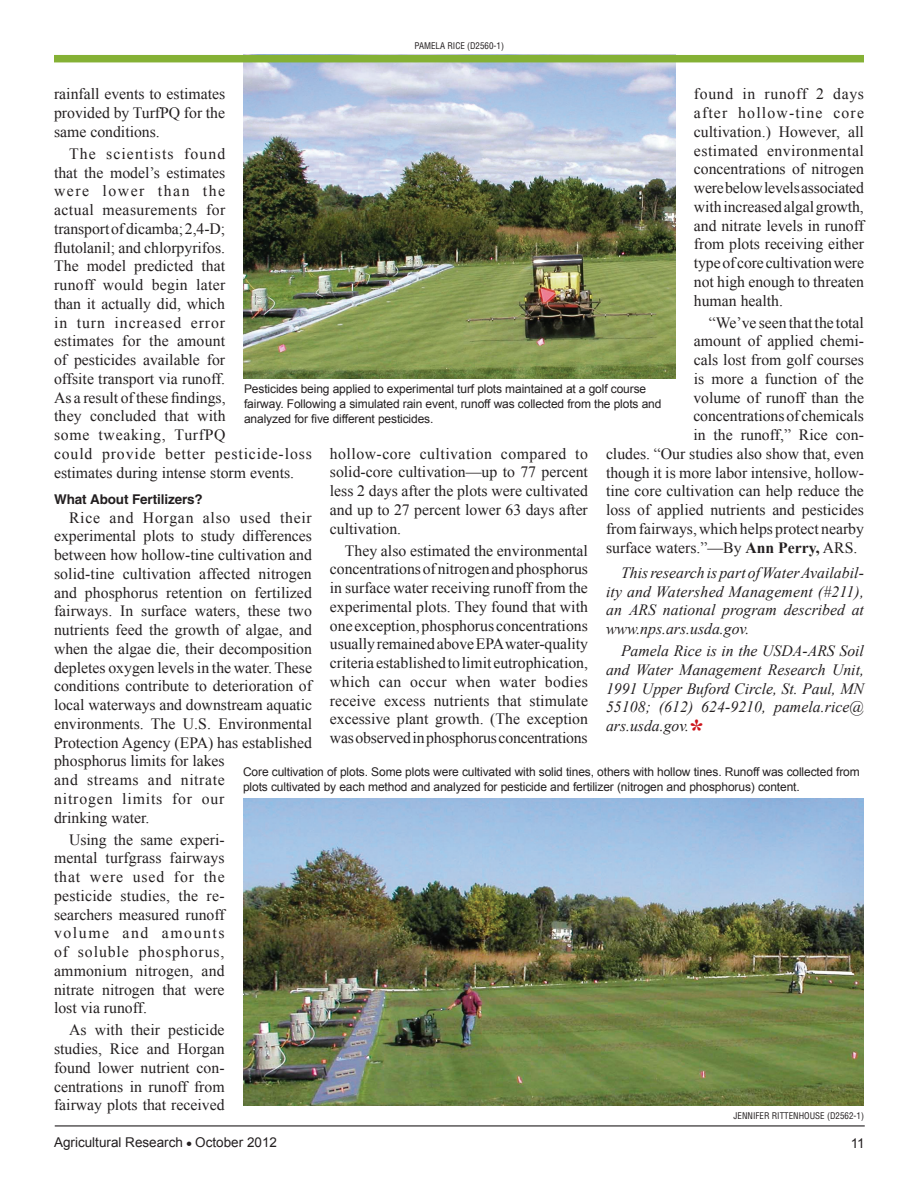
<style>
.page{position:relative;width:918px;height:1188px;background:#fff}
.page>*{position:absolute;margin:0;border:0;box-sizing:border-box;transform-origin:0 0}
.bodyTxt{font:15.75px/18.8px "Times New Roman";color:#231f20;text-align:justify}
.bodyTxtEnd{font:15.75px/18.8px "Times New Roman";color:#231f20}
.bodyTxt-2{font:italic 15.75px/18.8px "Times New Roman";color:#231f20;text-align:justify}
.t1{font:13.5px "Arial";color:#231f20}
.Subhead{font:700 13.5px "Helvetica";letter-spacing:-.01em;color:#231f20}
.t2{font:12px/15px "Arial";letter-spacing:-.01em;color:#231f20}
.Photo_credit{font:condensed 9px "Helvetica";color:#231f20}
.t3{font:6px "Monotype Sorts";color:#231f20}
.s1{font-weight:700}
.s2{font-weight:700;font-style:normal;font-size:30px;color:#cd151d}
</style>
<div class="page">
<hr style="left:55px;top:1125px;width:810px;height:1px;background:#231f20">
<img style="left:243px;top:798px;width:621px;height:308px">
<img style="left:244px;top:62px;width:432px;height:317px">
<div style="left:54px;top:55px;width:810px;height:7px;background:#84b133"></div>
<p class="Photo_credit" style="left:414px;top:40px;width:91px">PAMELA RICE (D2560-1)</p>
<p class="bodyTxt" style="left:54px;top:85px;width:173px">rainfall events to estimates provided by TurfPQ for the same conditions.</p>
<p class="bodyTxtEnd" style="left:54px;top:144px;width:259px;text-indent:15px">The scientists found<br>that the model’s estimates<br>were lower than the<br>actual measurements for<br>transport of dicamba; 2,4-D;<br>flutolanil; and chlorpyrifos.<br>The model predicted that<br>runoff would begin later<br>than it actually did, which<br>in turn increased error<br>estimates for the amount<br>of pesticides available for<br>offsite transport via runoff.<br>As a result of these findings,<br>they concluded that with<br>some tweaking, TurfPQ<br>could provide better pesticide-loss estimates during intense storm events.</p>
<p class="Subhead" style="left:54px;top:491px;width:150px">What About Fertilizers?</p>
<p class="bodyTxt" style="left:54px;top:508px;width:260px;text-align:left;text-indent:15px">Rice and Horgan also used their experimental plots to study differences between how hollow-tine cultivation and solid-tine cultivation affected nitrogen and phosphorus retention on fertilized fairways. In surface waters, these two nutrients feed the growth of algae, and when the algae die, their decomposition depletes oxygen levels in the water. These conditions contribute to deterioration of local waterways and downstream aquatic environments. The U.S. Environmental Protection Agency (EPA) has established phosphorus limits for lakes<br>and streams and nitrate<br>nitrogen limits for our<br>drinking water.</p>
<p class="bodyTxt" style="left:54px;top:830px;width:172px;text-indent:15px">Using the same experi&shy;mental turfgrass fairways that were used for the pesticide studies, the re&shy;searchers measured runoff volume and amounts of soluble phosphorus, ammonium nitrogen, and nitrate nitrogen that were lost via runoff.</p>
<p class="bodyTxt" style="left:54px;top:1021px;width:172px;text-indent:15px">As with their pesticide studies, Rice and Horgan found lower nutrient con&shy;centrations in runoff from fairway plots that received</p>
<p class="bodyTxt" style="left:694px;top:85px;width:172px">found in runoff 2 days after hollow-tine core cultivation.) However, all estimated environmental concentrations of nitrogen were below levels associated with increased algal growth, and nitrate levels in runoff from plots receiving either type of core cultivation were not high enough to threaten human health.</p>
<p class="bodyTxtEnd" style="left:709px;top:313px;width:157px">“We’ve seen that the total</p>
<p class="bodyTxtEnd" style="left:694px;top:332px;width:172px">amount of applied chemi-</p>
<p class="bodyTxtEnd" style="left:694px;top:350px;width:172px">cals lost from golf courses</p>
<p class="bodyTxtEnd" style="left:694px;top:369px;width:172px">is more a function of the</p>
<p class="bodyTxtEnd" style="left:693px;top:388px;width:172px">volume of runoff than the</p>
<p class="bodyTxtEnd" style="left:693px;top:407px;width:172px">concentrations of chemicals</p>
<p class="bodyTxtEnd" style="left:693px;top:425px;width:172px">in the runoff,” Rice con-</p>
<p class="bodyTxtEnd" style="left:606px;top:444px;width:260px">cludes. “Our studies also show that, even</p>
<p class="bodyTxtEnd" style="left:606px;top:463px;width:259px">though it is more labor intensive, hollow-</p>
<p class="bodyTxtEnd" style="left:606px;top:482px;width:259px">tine core cultivation can help reduce the</p>
<p class="bodyTxtEnd" style="left:606px;top:500px;width:260px">loss of applied nutrients and pesticides</p>
<p class="bodyTxtEnd" style="left:606px;top:519px;width:260px">from fairways, which helps protect nearby</p>
<p class="bodyTxtEnd" style="left:606px;top:538px;width:253px">surface waters.”—By <span class="s1">Ann Perry,</span> ARS.</p>
<p class="bodyTxt-2" style="left:606px;top:563px;width:260px;text-indent:15px">This research is part of Water Availabil&shy;ity and Watershed Management (#211), an ARS national program described at www.nps.ars.usda.gov.</p>
<p class="bodyTxt-2" style="left:606px;top:641px;width:260px;text-indent:15px">Pamela Rice is in the USDA-ARS Soil and Water Management Research Unit, 1991 Upper Buford Circle, St. Paul, MN 55108; (612) 624-9210, pamela.rice@ ars.usda.gov.<span class="s2">*</span></p>
<p class="t2" style="left:244px;top:382px;width:419px">Pesticides being applied to experimental turf plots maintained at a golf course fairway. Following a simulated rain event, runoff was collected from the plots and analyzed for five different pesticides.</p>
<p class="bodyTxt" style="left:330px;top:444px;width:260px">hollow-core cultivation compared to solid-core cultivation—up to 77 percent less 2 days after the plots were cultivated and up to 27 percent lower 63 days after cultivation.</p>
<p class="bodyTxt" style="left:330px;top:541px;width:260px;text-indent:15px">They also estimated the environmental concentrations of nitrogen and phosphorus in surface water receiving runoff from the experimental plots. They found that with one exception, phosphorus concentrations usually remained above EPA water-quality criteria established to limit eutrophication, which can occur when water bodies receive excess nutrients that stimulate excessive plant growth. (The exception was observed in phosphorus concentrations</p>
<p class="t2" style="left:243px;top:764px;width:618px">Core cultivation of plots. Some plots were cultivated with solid tines, others with hollow tines. Runoff was collected from plots cultivated by each method and analyzed for pesticide and fertilizer (nitrogen and phosphorus) content.</p>
<p class="Photo_credit" style="left:734px;top:1110px;width:132px">JENNIFER RITTENHOUSE (D2562-1)</p>
<p class="t1" style="left:54px;top:1133px;width:131px">Agricultural Research</p>
<p class="t3" style="left:187px;top:1141px;width:6px">l</p>
<p class="t1" style="left:195px;top:1133px;width:83px">October 2012</p>
<p class="t1" style="left:851px;top:1134px;width:16px">11</p>
</div>
